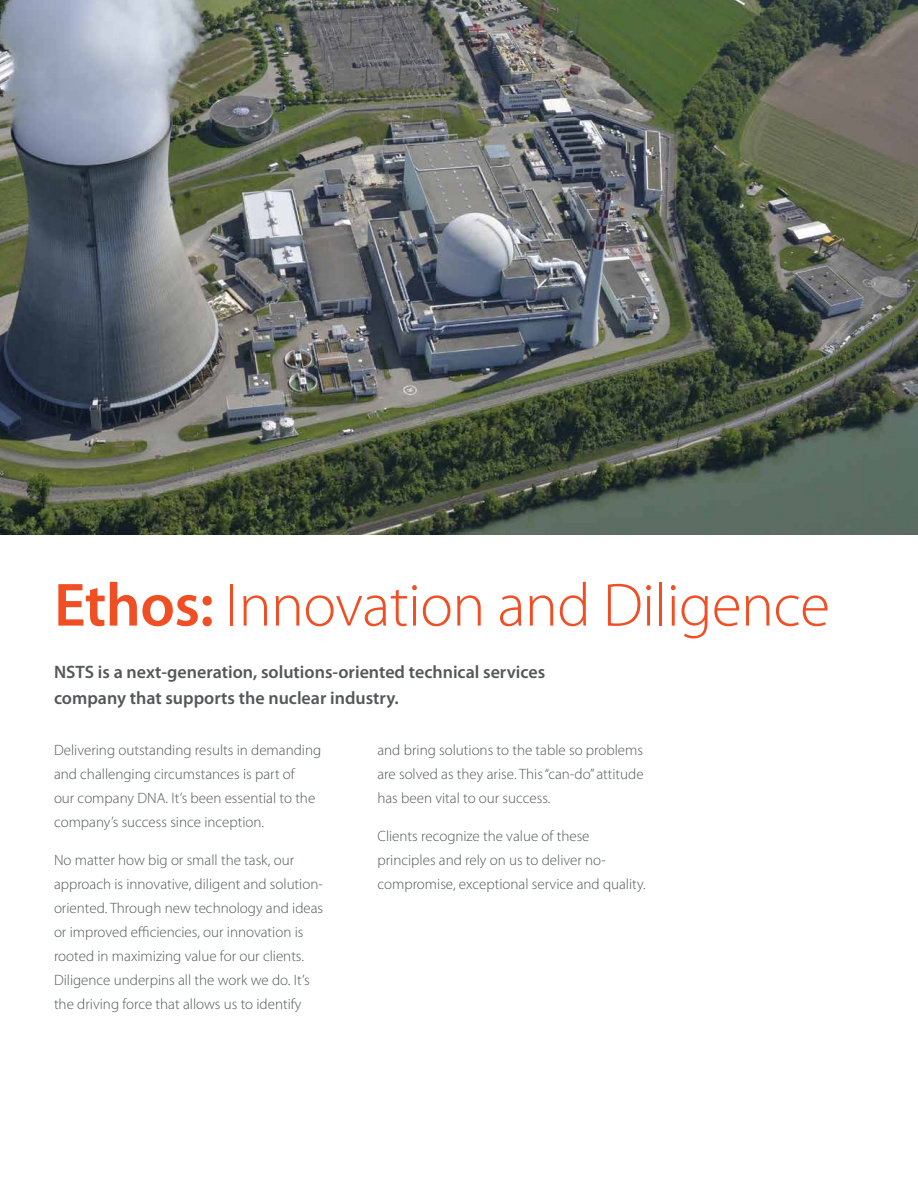
<style>
.page{position:relative;width:918px;height:1188px;background:#fff}
.page>*{position:absolute;margin:0;border:0;box-sizing:border-box;transform-origin:0 0}
.t1{font:300 61.5px "Myriad Pro";letter-spacing:-.01em;color:#f04e23}
.t2{font:600 18px/25.5px "Myriad Pro";color:#525758}
.t3{font:300 15px/24px "Myriad Pro";color:#525758}
.s1{font-weight:600}
</style>
<div class="page">
<img style="left:0;top:0;width:918px;height:535px">
<h1 class="t1" style="left:54px;top:571px;width:778px"><span class="s1">Ethos:</span> Innovation and Diligence</h1>
<p class="t2" style="left:54px;top:660px;width:493px">NSTS is a next-generation, solutions-oriented technical services company that supports the nuclear industry.</p>
<p class="t3" style="left:54px;top:738px;width:269px">Delivering outstanding results in demanding and challenging circumstances is part of<br>our company DNA. It’s been essential to the company’s success since inception.</p>
<p class="t3" style="left:54px;top:848px;width:271px">No matter how big or small the task, our approach is innovative, diligent and solution&shy;oriented. Through new technology and ideas or improved efficiencies, our innovation is rooted in maximizing value for our clients.<br>Diligence underpins all the work we do. It’s the driving force that allows us to identify</p>
<p class="t3" style="left:377px;top:738px;width:268px;text-align:justify">and bring solutions to the table so problems are solved as they arise. This “can-do” attitude has been vital to our success.</p>
<p class="t3" style="left:377px;top:824px;width:270px">Clients recognize the value of these principles and rely on us to deliver no&shy;compromise, exceptional service and quality.</p>
</div>
